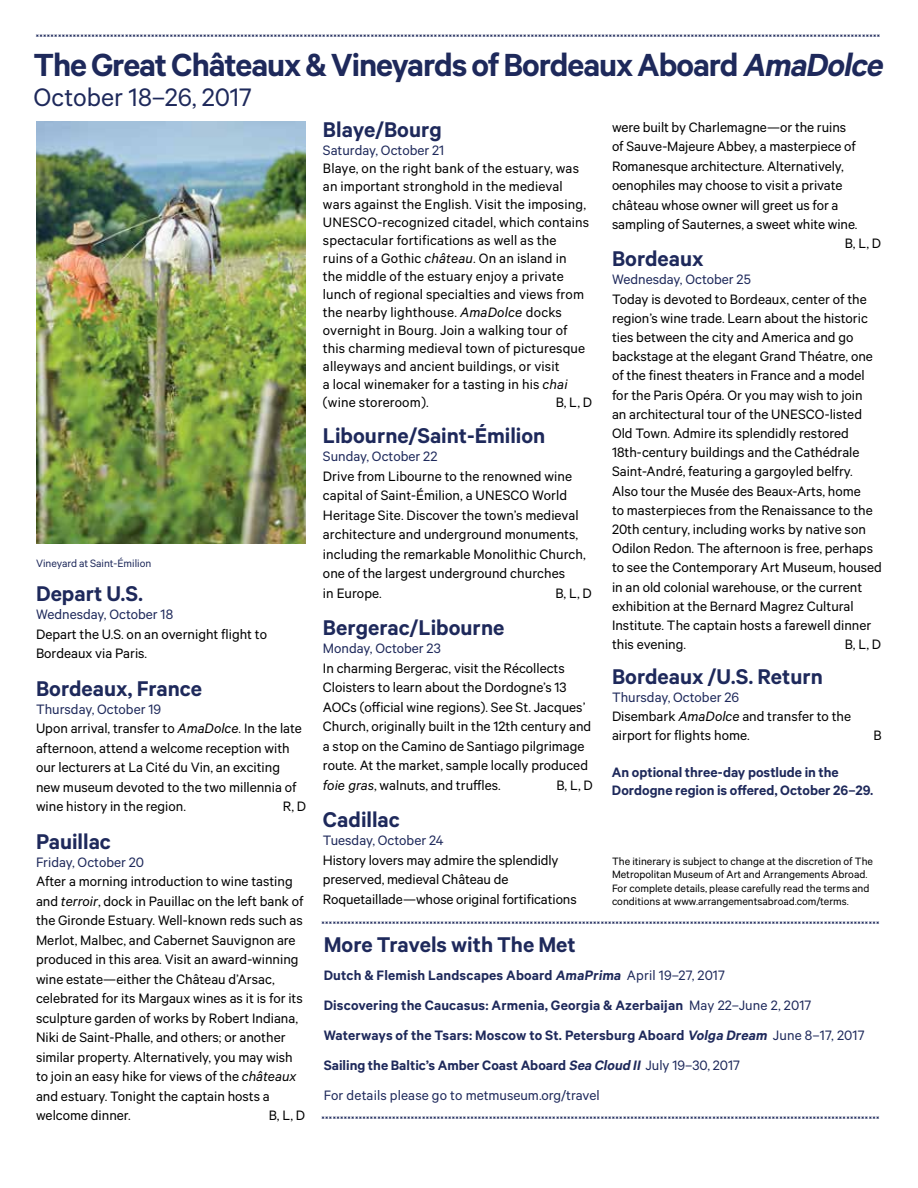
<style>
.page{position:relative;width:918px;height:1188px;background:#fff}
.page>*{position:absolute;margin:0;border:0;box-sizing:border-box;transform-origin:0 0}
.t1{font:600 36px "The Met Sans";letter-spacing:-.03em;color:#1e295b}
.t2{font:28.5px "The Met Sans";color:#1e295b}
.t3{font:600 24px "The Met Sans";color:#1e295b}
.t4{font:15.3px/19.5px "The Met Sans";color:#000}
.t5{font:600 15.3px/30px "The Met Sans";letter-spacing:.005em;color:#1e295b}
.t6{font:15.3px "The Met Sans";color:#1e295b}
.t7{font:12px/13.5px "The Met Sans";color:#000}
.t8{font:12px "The Met Sans";color:#1e295b}
.s1{font-style:italic}
.s2{color:#1e295b}
.s3{font-weight:400}
</style>
<div class="page">
<img style="left:36px;top:122px;width:270px;height:422px">
<h1 class="t1" style="left:34px;top:43px;width:858px">The Great Châteaux &amp; Vineyards of Bordeaux Aboard <span class="s1">AmaDolce</span></h1>
<h2 class="t2" style="left:34px;top:80px;width:220px">October 18–26, 2017</h2>
<p class="t8" style="left:36px;top:556px;width:117px">Vineyard at Saint-Émilion</p>
<h3 class="t3" style="left:36px;top:579px;width:109px">Depart U.S.</h3>
<p class="t6" style="left:36px;top:605px;width:139px">Wednesday, October 18</p>
<p class="t4" style="left:36px;top:624px;width:233px">Depart the U.S. on an overnight flight to<br>Bordeaux via Paris.</p>
<h3 class="t3" style="left:36px;top:674px;width:168px">Bordeaux, France</h3>
<p class="t4" style="left:36px;top:699px;width:267px"><span class="s2">Thursday, October 19<br></span>Upon arrival, transfer to <span class="s1">AmaDolce</span>. In the late afternoon, attend a welcome reception with our lecturers at La Cité du Vin, an exciting new museum devoted to the two millennia of wine history in the region.</p>
<p class="t4" style="left:283px;top:796px;width:25px">R, D</p>
<h3 class="t3" style="left:36px;top:827px;width:76px">Pauillac</h3>
<p class="t6" style="left:36px;top:853px;width:110px">Friday, October 20</p>
<p class="t4" style="left:36px;top:871px;width:269px">After a morning introduction to wine tasting and <span class="s1">terroir</span>, dock in Pauillac on the left bank of the Gironde Estuary. Well-known reds such as Merlot, Malbec, and Cabernet Sauvignon are produced in this area. Visit an award-winning wine estate—either the Château d’Arsac, celebrated for its Margaux wines as it is for its sculpture garden of works by Robert Indiana, Niki de Saint-Phalle, and others; or another similar property. Alternatively, you may wish to join an easy hike for views of the <span class="s1">châteaux </span>and estuary. Tonight the captain hosts a welcome dinner.</p>
<p class="t4" style="left:269px;top:1105px;width:38px">B, L, D</p>
<h3 class="t3" style="left:323px;top:115px;width:120px">Blaye/Bourg</h3>
<p class="t6" style="left:323px;top:141px;width:123px">Saturday, October 21</p>
<p class="t4" style="left:323px;top:159px;width:268px;line-height:18px">Blaye, on the right bank of the estuary, was an important stronghold in the medieval wars against the English. Visit the imposing, UNESCO-recognized citadel, which contains spectacular fortifications as well as the ruins of a Gothic <span class="s1">château</span>. On an island in the middle of the estuary enjoy a private lunch of regional specialties and views from the nearby lighthouse. <span class="s1">AmaDolce</span> docks overnight in Bourg. Join a walking tour of this charming medieval town of picturesque alleyways and ancient buildings, or visit<br>a local winemaker for a tasting in his <span class="s1">chai </span>(wine storeroom).</p>
<p class="t4" style="left:556px;top:392px;width:38px">B, L, D</p>
<h3 class="t3" style="left:323px;top:421px;width:224px">Libourne/Saint-Émilion</h3>
<p class="t6" style="left:323px;top:447px;width:116px">Sunday, October 22</p>
<p class="t4" style="left:323px;top:466px;width:264px">Drive from Libourne to the renowned wine capital of Saint-Émilion, a UNESCO World Heritage Site. Discover the town’s medieval architecture and underground monuments, including the remarkable Monolithic Church, one of the largest underground churches<br>in Europe.</p>
<p class="t4" style="left:556px;top:583px;width:38px">B, L, D</p>
<h3 class="t3" style="left:323px;top:613px;width:183px">Bergerac/Libourne</h3>
<p class="t6" style="left:323px;top:639px;width:119px">Monday, October 23</p>
<p class="t4" style="left:323px;top:658px;width:270px">In charming Bergerac, visit the Récollects Cloisters to learn about the Dordogne’s 13<br>AOCs (official wine regions). See St. Jacques’ Church, originally built in the 12th century and a stop on the Camino de Santiago pilgrimage route. At the market, sample locally produced <span class="s1">foie gras</span>, walnuts, and truffles.</p>
<p class="t4" style="left:556px;top:775px;width:38px">B, L, D</p>
<h3 class="t3" style="left:323px;top:805px;width:78px">Cadillac</h3>
<p class="t6" style="left:323px;top:831px;width:122px">Tuesday, October 24</p>
<p class="t4" style="left:323px;top:850px;width:255px">History lovers may admire the splendidly preserved, medieval Château de<br>Roquetaillade—whose original fortifications</p>
<h3 class="t3" style="left:324px;top:930px;width:254px">More Travels with The Met</h3>
<p class="t4" style="left:612px;top:117px;width:236px">were built by Charlemagne—or the ruins</p>
<p class="t4" style="left:612px;top:136px;width:245px">of Sauve-Majeure Abbey, a masterpiece of</p>
<p class="t4" style="left:612px;top:156px;width:233px">Romanesque architecture. Alternatively,</p>
<p class="t4" style="left:612px;top:175px;width:232px">oenophiles may choose to visit a private</p>
<p class="t4" style="left:612px;top:195px;width:228px">château whose owner will greet us for a</p>
<p class="t4" style="left:612px;top:214px;width:247px">sampling of Sauternes, a sweet white wine.</p>
<p class="t4" style="left:845px;top:233px;width:38px">B, L, D</p>
<h3 class="t3" style="left:612px;top:245px;width:93px">Bordeaux</h3>
<p class="t6" style="left:612px;top:271px;width:140px">Wednesday, October 25</p>
<p class="t4" style="left:612px;top:289px;width:272px">Today is devoted to Bordeaux, center of the region’s wine trade. Learn about the historic ties between the city and America and go backstage at the elegant Grand Théatre, one of the finest theaters in France and a model for the Paris Opéra. Or you may wish to join<br>an architectural tour of the UNESCO-listed Old Town. Admire its splendidly restored 18th-century buildings and the Cathédrale Saint-André, featuring a gargoyled belfry.<br>Also tour the Musée des Beaux-Arts, home<br>to masterpieces from the Renaissance to the 20th century, including works by native son Odilon Redon. The afternoon is free, perhaps to see the Contemporary Art Museum, housed in an old colonial warehouse, or the current exhibition at the Bernard Magrez Cultural Institute. The captain hosts a farewell dinner this evening.</p>
<p class="t4" style="left:845px;top:634px;width:38px">B, L, D</p>
<h3 class="t3" style="left:612px;top:662px;width:213px">Bordeaux /U.S. Return</h3>
<p class="t4" style="left:612px;top:687px;width:241px"><span class="s2">Thursday, October 26<br></span>Disembark <span class="s1">AmaDolce</span> and transfer to the airport for flights home.</p>
<p class="t4" style="left:873px;top:725px;width:10px">B</p>
<p class="t5" style="left:612px;top:763px;width:263px;line-height:18px">An optional three-day postlude in the<br>Dordogne region is offered, October 26–29.</p>
<p class="t7" style="left:612px;top:854px;width:263px">The itinerary is subject to change at the discretion of The Metropolitan Museum of Art and Arrangements Abroad.<br>For complete details, please carefully read the terms and conditions at www.arrangementsabroad.com/terms.</p>
<p class="t5" style="left:324px;top:960px;width:542px">Dutch &amp; Flemish Landscapes Aboard AmaPrima <span class="s3">April 19–27, 2017<br></span>Discovering the Caucasus: Armenia, Georgia &amp; Azerbaijan <span class="s3">May 22–June 2, 2017<br></span>Waterways of the Tsars: Moscow to St. Petersburg Aboard <span class="s1">Volga Dream</span> <span class="s3">June 8–17, 2017<br></span>Sailing the Baltic’s Amber Coast Aboard <span class="s1">Sea Cloud II</span> <span class="s3">July 19–30, 2017<br>For details please go to metmuseum.org/travel</span></p>
</div>
